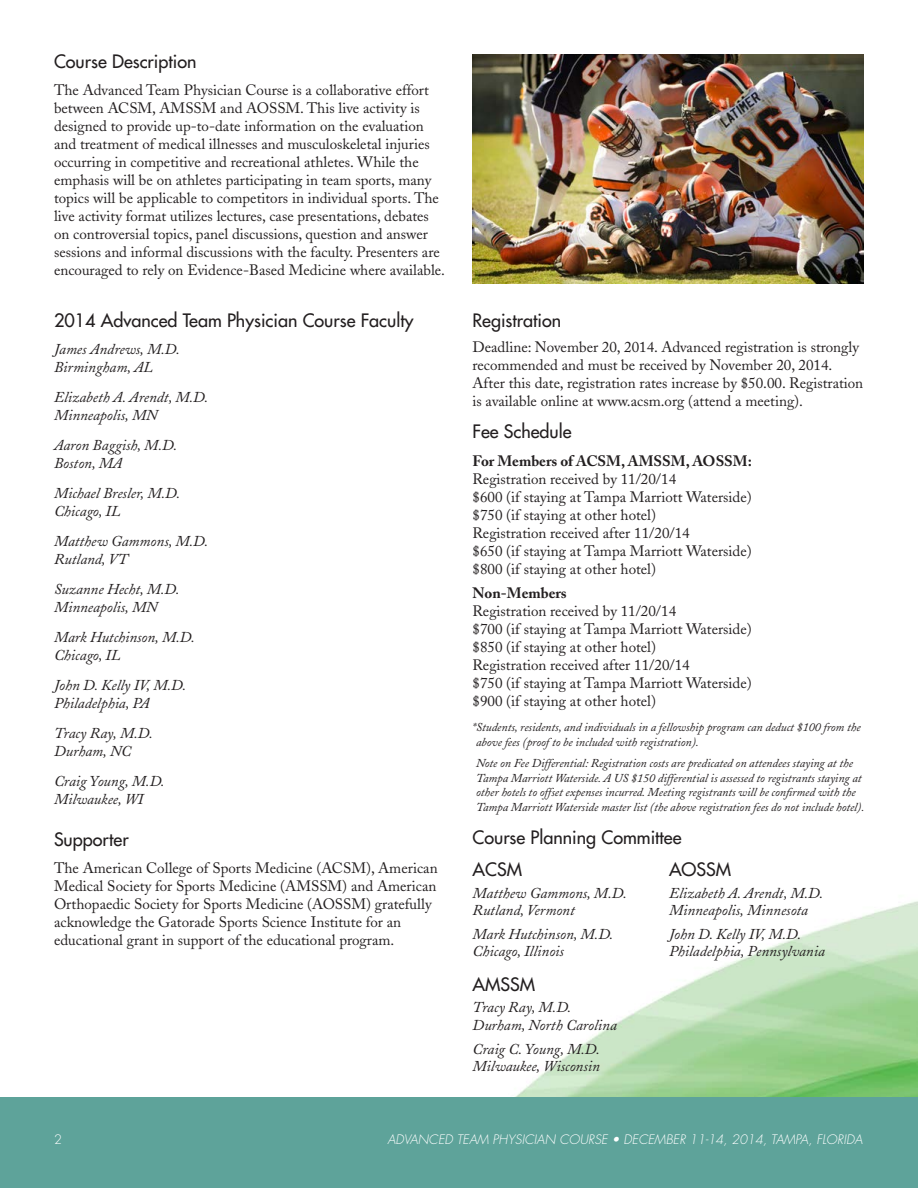
<style>
.page{position:relative;width:918px;height:1188px;background:#fff}
.page>*{position:absolute;margin:0;border:0;box-sizing:border-box;transform-origin:0 0}
.t1{font:18px/32.2px "Futura";color:#231f20}
.t2{font:15px/18px "Adobe Caslon";color:#231f20}
.t3{font:italic 15px/18px "Adobe Caslon";color:#231f20}
.t4{font:700 15px "Adobe Caslon";color:#231f20}
.t5{font:italic 300 12.75px "Futura";color:#fff}
.t6{font:300 12.75px "Futura";color:#fff}
.t7{font:italic 12px/14.4px "Adobe Caslon";color:#231f20}
</style>
<div class="page">
<img style="left:515px;top:901px;width:403px;height:196px">
<div style="left:0;top:1097px;width:918px;height:91px;background:#5ea39a"></div>
<img style="left:472px;top:54px;width:392px;height:230px">
<p class="t1" style="left:54px;top:45px;width:144px">Course Description</p>
<p class="t2" style="left:54px;top:81px;width:393px">The Advanced Team Physician Course is a collaborative effort between ACSM, AMSSM and AOSSM. This live activity is designed to provide up-to-date information on the evaluation and treatment of medical illnesses and musculoskeletal injuries occurring in competitive and recreational athletes. While the emphasis will be on athletes participating in team sports, many topics will be applicable to competitors in individual sports. The live activity format utilizes lectures, case presentations, debates on controversial topics, panel discussions, question and answer sessions and informal discussions with the faculty. Presenters are encouraged to rely on Evidence-Based Medicine where available.</p>
<p class="t1" style="left:54px;top:305px;width:361px">2014 Advanced Team Physician Course Faculty</p>
<p class="t3" style="left:54px;top:341px;width:127px">James Andrews, M.D.<br>Birmingham, AL</p>
<p class="t3" style="left:54px;top:389px;width:156px">Elizabeth A. Arendt, M.D.<br>Minneapolis, MN</p>
<p class="t3" style="left:54px;top:437px;width:125px">Aaron Baggish, M.D.<br>Boston, MA</p>
<p class="t3" style="left:54px;top:485px;width:128px">Michael Bresler, M.D.<br>Chicago, IL</p>
<p class="t3" style="left:54px;top:533px;width:156px">Matthew Gammons, M.D.<br>Rutland, VT</p>
<p class="t3" style="left:54px;top:581px;width:127px">Suzanne Hecht, M.D.<br>Minneapolis, MN</p>
<p class="t3" style="left:54px;top:629px;width:142px">Mark Hutchinson, M.D.<br>Chicago, IL</p>
<p class="t3" style="left:54px;top:677px;width:134px">John D. Kelly IV, M.D.<br>Philadelphia, PA</p>
<p class="t3" style="left:54px;top:725px;width:100px">Tracy Ray, M.D.<br>Durham, NC</p>
<p class="t3" style="left:54px;top:773px;width:112px">Craig Young, M.D.<br>Milwaukee, WI</p>
<p class="t1" style="left:54px;top:823px;width:76px">Supporter</p>
<p class="t2" style="left:54px;top:859px;width:385px">The American College of Sports Medicine (ACSM), American Medical Society for Sports Medicine (AMSSM) and American Orthopaedic Society for Sports Medicine (AOSSM) gratefully acknowledge the Gatorade Sports Science Institute for an educational grant in support of the educational program.</p>
<p class="t1" style="left:472px;top:305px;width:90px">Registration</p>
<p class="t2" style="left:472px;top:338px;width:392px">Deadline: November 20, 2014. Advanced registration is strongly recommended and must be received by November 20, 2014.<br>After this date, registration rates increase by $50.00. Registration is available online at www.acsm.org (attend a meeting).</p>
<p class="t1" style="left:472px;top:416px;width:101px">Fee Schedule</p>
<p class="t4" style="left:472px;top:452px;width:281px">For Members of ACSM, AMSSM, AOSSM:</p>
<p class="t2" style="left:472px;top:470px;width:281px">Registration received by 11/20/14<br>$600 (if staying at Tampa Marriott Waterside) $750 (if staying at other hotel)<br>Registration received after 11/20/14<br>$650 (if staying at Tampa Marriott Waterside) $800 (if staying at other hotel)</p>
<p class="t4" style="left:472px;top:584px;width:96px">Non-Members</p>
<p class="t2" style="left:472px;top:602px;width:281px">Registration received by 11/20/14<br>$700 (if staying at Tampa Marriott Waterside) $850 (if staying at other hotel)<br>Registration received after 11/20/14<br>$750 (if staying at Tampa Marriott Waterside) $900 (if staying at other hotel)</p>
<p class="t7" style="left:472px;top:720px;width:390px">*Students, residents, and individuals in a fellowship program can deduct $100 from the above fees (proof to be included with registration).</p>
<p class="t7" style="left:476px;top:757px;width:390px">Note on Fee Differential: Registration costs are predicated on attendees staying at the Tampa Marriott Waterside. A US $150 differential is assessed to registrants staying at other hotels to offset expenses incurred. Meeting registrants will be confirmed with the Tampa Marriott Waterside master list (the above registration fees do not include hotel).</p>
<p class="t1" style="left:472px;top:821px;width:210px">Course Planning Committee<br>ACSM</p>
<p class="t1" style="left:669px;top:853px;width:64px">AOSSM</p>
<p class="t3" style="left:472px;top:884px;width:156px">Matthew Gammons, M.D.</p>
<p class="t3" style="left:669px;top:884px;width:156px">Elizabeth A. Arendt, M.D.</p>
<p class="t3" style="left:472px;top:901px;width:104px">Rutland, Vermont</p>
<p class="t3" style="left:669px;top:901px;width:140px">Minneapolis, Minnesota</p>
<p class="t3" style="left:472px;top:925px;width:142px">Mark Hutchinson, M.D.</p>
<p class="t3" style="left:669px;top:925px;width:134px">John D. Kelly IV, M.D.</p>
<p class="t3" style="left:472px;top:943px;width:93px">Chicago, Illinois</p>
<p class="t3" style="left:669px;top:943px;width:157px">Philadelphia, Pennsylvania</p>
<p class="t1" style="left:472px;top:968px;width:64px">AMSSM</p>
<p class="t3" style="left:472px;top:999px;width:146px;line-height:17.2px">Tracy Ray, M.D.<br>Durham, North Carolina</p>
<p class="t3" style="left:472px;top:1041px;width:129px;line-height:17.2px">Craig C. Young, M.D.<br>Milwaukee, Wisconsin</p>
<p class="t6" style="left:54px;top:1131px;width:9px">2</p>
<p class="t5" style="left:387px;top:1131px;width:477px">ADVANCED TEAM PHYSICIAN COURSE • DECEMBER 11-14, 2014, TAMPA, FLORIDA</p>
</div>
